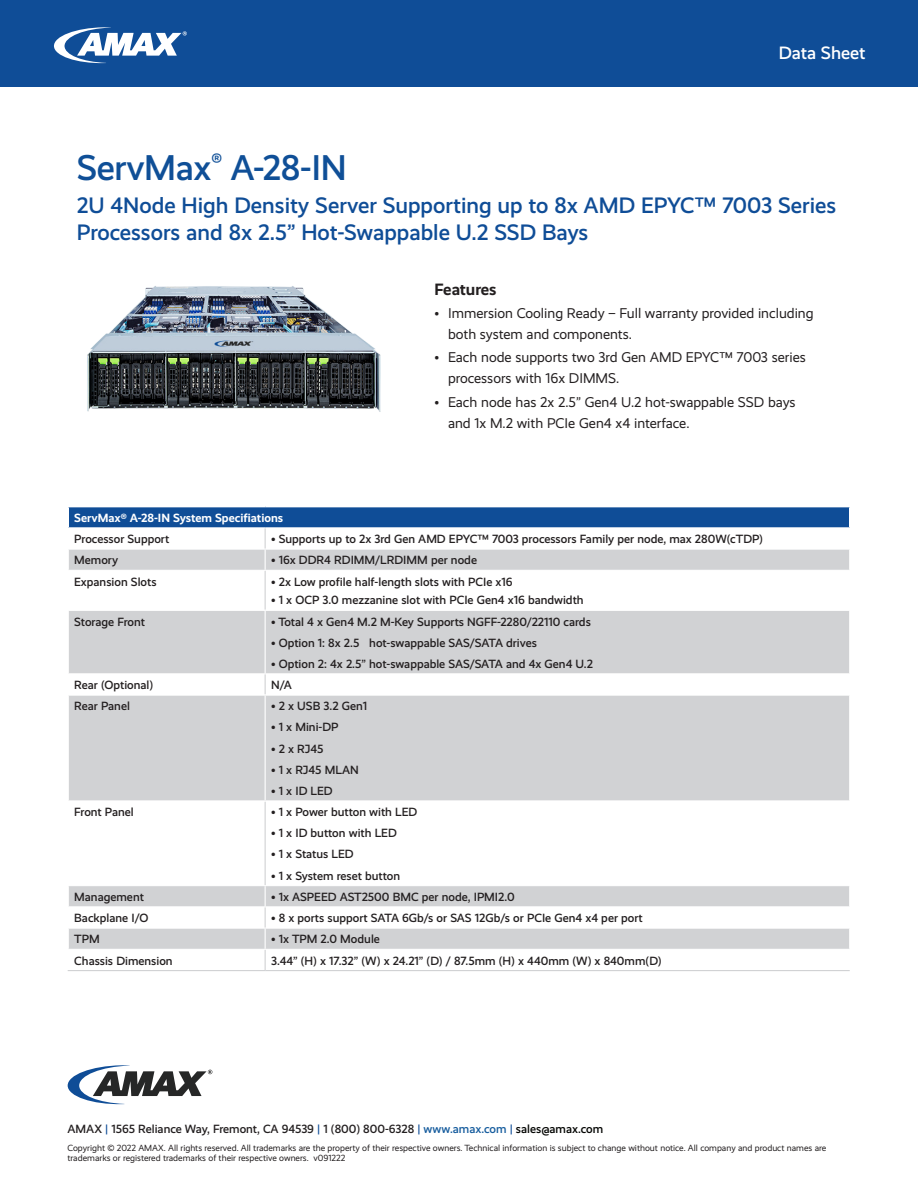
<style>
.page{position:relative;width:918px;height:1188px;background:#fff}
.page>*{position:absolute;margin:0;border:0;box-sizing:border-box;transform-origin:0 0}
.t1{font:500 36px "Realist";letter-spacing:-.01em;color:#0f4f97}
.t2{font:500 22.5px/27px "Realist";color:#0f4d97}
.t3{font:500 18px "Realist";color:#fff}
.t4{font:700 16.5px "Realist";letter-spacing:-.005em;color:#231f20}
.t5{font:14.25px/21px "Realist";color:#231f20}
.t6{font:500 12px "Realist";color:#231f20}
.t7{font:700 12px "Realist";color:#fff}
.t8{font:9px/10.8px "Realist";color:#231f20}
.s1{color:#0f4d97}
.s2{color:#175d9e}
.s3{color:#040503}
</style>
<div class="page">
<div style="left:0;top:0;width:918px;height:86px;background:#0f4d97"></div>
<svg style="left:54px;top:27px;width:133px;height:36px"></svg>
<img style="left:87px;top:286px;width:294px;height:126px">
<div style="left:68px;top:507px;width:782px;height:21px;background:#0f4d97"></div>
<svg style="left:69px;top:550px;width:780px;height:399px;fill:#d1d2d4"></svg>
<hr style="left:68px;top:527px;width:197px;height:1px;background:#fff">
<svg style="left:68px;top:507px;width:1px;height:63px"></svg>
<hr style="left:265px;top:527px;width:585px;height:1px;background:#fff">
<svg style="left:849px;top:507px;width:1px;height:63px"></svg>
<hr style="left:265px;top:549px;width:585px;height:1px;background:#fff">
<svg style="left:265px;top:528px;width:1px;height:42px"></svg>
<hr style="left:68px;top:970px;width:197px;height:1px;background:#d1d2d4">
<hr style="left:265px;top:970px;width:585px;height:1px;background:#d1d2d4">
<hr style="left:68px;top:570px;width:197px;height:1px;background:#fff">
<hr style="left:265px;top:570px;width:585px;height:1px;background:#fff">
<hr style="left:265px;top:571px;width:1px;height:39px;background:#d1d2d4">
<hr style="left:68px;top:885px;width:197px;height:1px;background:#fff">
<hr style="left:265px;top:885px;width:585px;height:1px;background:#fff">
<hr style="left:265px;top:802px;width:1px;height:83px;background:#d1d2d4">
<hr style="left:68px;top:610px;width:197px;height:1px;background:#fff">
<hr style="left:265px;top:610px;width:585px;height:1px;background:#fff">
<hr style="left:265px;top:611px;width:1px;height:62px;background:#fff">
<hr style="left:68px;top:906px;width:197px;height:1px;background:#fff">
<hr style="left:265px;top:906px;width:585px;height:1px;background:#fff">
<hr style="left:68px;top:928px;width:197px;height:1px;background:#fff">
<hr style="left:265px;top:928px;width:585px;height:1px;background:#fff">
<svg style="left:265px;top:886px;width:1px;height:84px"></svg>
<hr style="left:68px;top:673px;width:197px;height:1px;background:#fff">
<hr style="left:265px;top:673px;width:585px;height:1px;background:#fff">
<svg style="left:265px;top:674px;width:1px;height:21px"></svg>
<hr style="left:68px;top:695px;width:197px;height:1px;background:#fff">
<hr style="left:265px;top:695px;width:585px;height:1px;background:#fff">
<hr style="left:68px;top:800px;width:197px;height:2px;background:#fff">
<hr style="left:265px;top:800px;width:585px;height:2px;background:#fff">
<hr style="left:265px;top:696px;width:1px;height:104px;background:#fff">
<svg style="left:68px;top:1065px;width:144px;height:39px"></svg>
<h3 class="t3" style="left:779px;top:42px;width:88px">Data Sheet</h3>
<p class="t1" style="left:77px;top:147px;width:272px">ServMax<sup>®</sup> A-28-IN</p>
<p class="t2" style="left:77px;top:192px;width:761px">2U 4Node High Density Server Supporting up to 8x AMD EPYC™ 7003 Series<br>Processors and 8x 2.5” Hot-Swappable U.2 SSD Bays</p>
<p class="t4" style="left:435px;top:280px;width:64px">Features</p>
<p class="t5" style="left:448px;top:302px;width:367px;text-indent:-14px">• Immersion Cooling Ready – Full warranty provided including both system and components.</p>
<p class="t5" style="left:448px;top:347px;width:359px;text-indent:-14px">• Each node supports two 3rd Gen AMD EPYC™ 7003 series processors with 16x DIMMS.</p>
<p class="t5" style="left:448px;top:391px;width:349px;text-indent:-14px">• Each node has 2x 2.5” Gen4 U.2 hot-swappable SSD bays and 1x M.2 with PCIe Gen4 x4 interface.</p>
<p class="t7" style="left:74px;top:511px;width:211px">ServMax® A-28-IN System Specifiations</p>
<p class="t6" style="left:74px;top:532px;width:97px">Processor Support</p>
<p class="t6" style="left:271px;top:532px;width:493px">• Supports up to 2x 3rd Gen AMD EPYC™ 7003 processors Family per node, max 280W(cTDP)</p>
<p class="t6" style="left:74px;top:553px;width:45px">Memory</p>
<p class="t6" style="left:271px;top:553px;width:207px">• 16x DDR4 RDIMM/LRDIMM per node</p>
<p class="t6" style="left:74px;top:575px;width:84px">Expansion Slots</p>
<p class="t6" style="left:271px;top:575px;width:243px">• 2x Low profile half-length slots with PCIe x16</p>
<p class="t6" style="left:271px;top:593px;width:314px">• 1 x OCP 3.0 mezzanine slot with PCIe Gen4 x16 bandwidth</p>
<p class="t6" style="left:74px;top:615px;width:72px">Storage Front</p>
<p class="t6" style="left:271px;top:615px;width:321px">• Total 4 x Gen4 M.2 M-Key Supports NGFF-2280/22110 cards</p>
<p class="t6" style="left:271px;top:636px;width:267px">• Option 1: 8x 2.5″ hot-swappable SAS/SATA drives</p>
<p class="t6" style="left:271px;top:657px;width:323px">• Option 2: 4x 2.5” hot-swappable SAS/SATA and 4x Gen4 U.2</p>
<p class="t6" style="left:74px;top:678px;width:81px">Rear (Optional)</p>
<p class="t6" style="left:271px;top:678px;width:22px">N/A</p>
<p class="t6" style="left:74px;top:699px;width:57px">Rear Panel</p>
<p class="t6" style="left:271px;top:699px;width:98px">• 2 x USB 3.2 Gen1</p>
<p class="t6" style="left:271px;top:720px;width:69px">• 1 x Mini-DP</p>
<p class="t6" style="left:271px;top:742px;width:54px">• 2 x RJ45</p>
<p class="t6" style="left:271px;top:763px;width:89px">• 1 x RJ45 MLAN</p>
<p class="t6" style="left:271px;top:784px;width:63px">• 1 x ID LED</p>
<p class="t6" style="left:74px;top:805px;width:61px">Front Panel</p>
<p class="t6" style="left:271px;top:805px;width:148px">• 1 x Power button with LED</p>
<p class="t6" style="left:271px;top:826px;width:127px">• 1 x ID button with LED</p>
<p class="t6" style="left:271px;top:847px;width:84px">• 1 x Status LED</p>
<p class="t6" style="left:271px;top:869px;width:131px">• 1 x System reset button</p>
<p class="t6" style="left:74px;top:890px;width:71px">Management</p>
<p class="t6" style="left:271px;top:890px;width:245px">• 1x ASPEED AST2500 BMC per node, IPMI2.0</p>
<p class="t6" style="left:74px;top:911px;width:76px">Backplane I/O</p>
<p class="t6" style="left:271px;top:911px;width:373px">• 8 x ports support SATA 6Gb/s or SAS 12Gb/s or PCIe Gen4 x4 per port</p>
<p class="t6" style="left:74px;top:932px;width:27px">TPM</p>
<p class="t6" style="left:271px;top:932px;width:110px">• 1x TPM 2.0 Module</p>
<p class="t6" style="left:74px;top:954px;width:100px">Chassis Dimension</p>
<p class="t6" style="left:271px;top:954px;width:392px">3.44” (H) x 17.32” (W) x 24.21” (D) / 87.5mm (H) x 440mm (W) x 840mm(D)</p>
<p class="t6" style="left:68px;top:1122px;width:537px">AMAX <span class="s1">|</span> 1565 Reliance Way, Fremont, CA 94539 <span class="s1">|</span> 1 (800) 800-6328 <span class="s1">|</span> <span class="s2">www.amax.com</span> <span class="s1">|</span> <span class="s3">sales@amax.com</span></p>
<p class="t8" style="left:68px;top:1142px;width:760px">Copyright © 2022 AMAX. All rights reserved. All trademarks are the property of their respective owners. Technical information is subject to change without notice. All company and product names are trademarks or registered trademarks of their respective owners. v091222</p>
</div>
